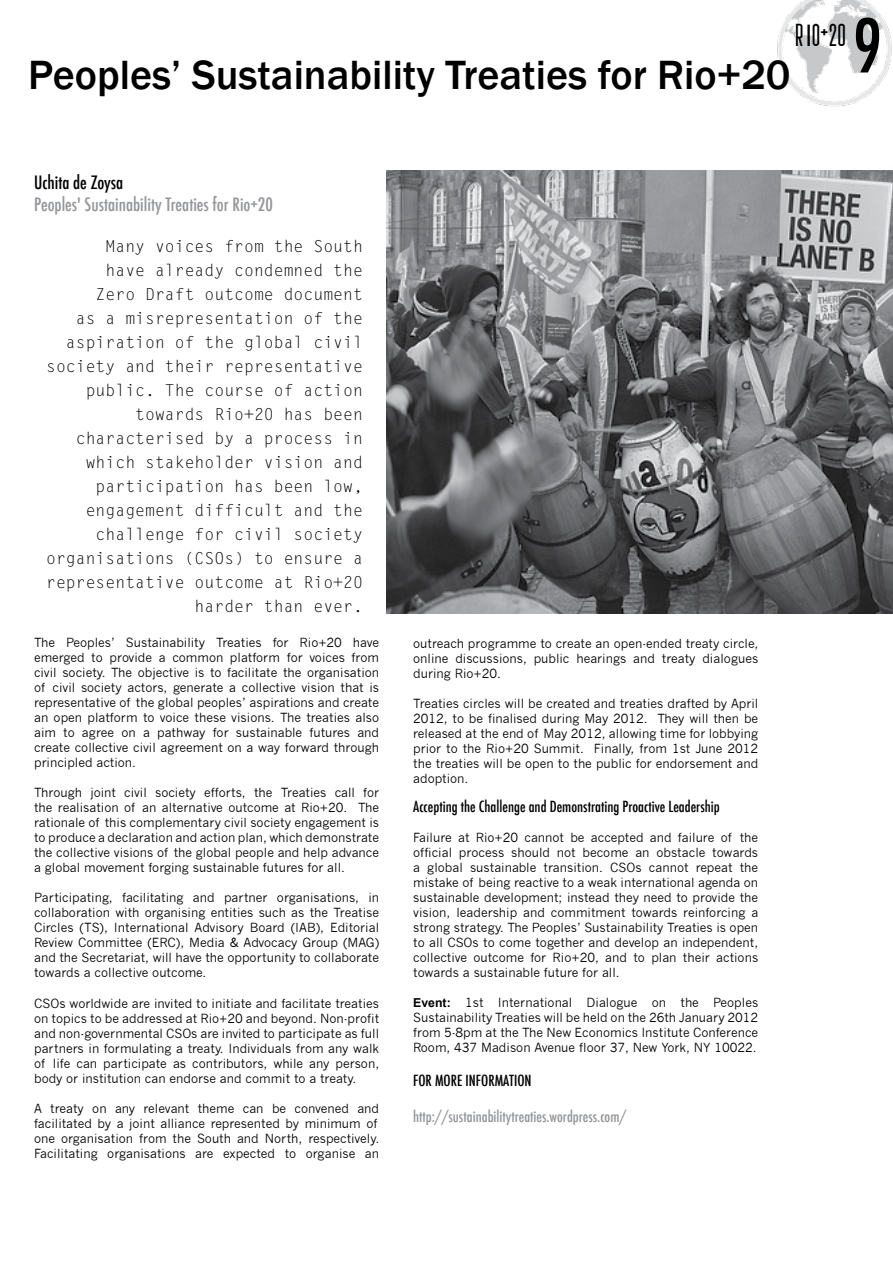
<style>
.page{position:relative;width:893px;height:1263px;background:#fff}
.page>*{position:absolute;margin:0;border:0;box-sizing:border-box;transform-origin:0 0}
.t1{font:500 condensed 72px "Futura";color:#000}
.t2{font:500 42px "Franklin Gothic";color:#000}
.t3{font:28.5px "Berlin Email";color:#000}
.t4{font:500 condensed 18px "Futura";color:#939598}
.t5{font:500 condensed 18px "Futura";color:#000}
.t6{font:16.5px/24px "Letter Gothic Std";color:#000;text-align:right}
.t7{font:500 condensed 15px "Futura";color:#000}
.t8{font:500 condensed 15px "Futura";color:#939598}
.t9{font:12.3px/15px "News Gothic";color:#000;text-align:justify}
.s1{font-family:"CHANL Plain"}
.s2{font-family:"Arial";font-weight:700}
</style>
<div class="page">
<img style="left:777px;top:0;width:115px;height:107px">
<img style="left:387px;top:170px;width:506px;height:443px">
<h3 class="t3" style="left:796px;top:18px;width:52px">R<span class="s1">I</span>O+20</h3>
<h2 class="t2" style="left:28px;top:49px;width:764px">Peoples’ Sustainability Treaties for Rio+20</h2>
<h1 class="t1" style="left:853px;top:0;width:31px">9</h1>
<h3 class="t5" style="left:34px;top:171px;width:91px">Uchita de Zoysa</h3>
<h3 class="t4" style="left:34px;top:193px;width:240px">Peoples' Sustainability Treaties for Rio+20</h3>
<p class="t6" style="left:46px;top:235px;width:318px">Many voices from the South<br>have already condemned the<br>Zero Draft outcome document<br>as a misrepresentation of the aspiration of the global civil society and their representative public. The course of action towards Rio+20 has been characterised by a process in which stakeholder vision and participation has been low, engagement difficult and the challenge for civil society organisations (CSOs) to ensure a representative outcome at Rio+20 harder than ever.</p>
<p class="t9" style="left:34px;top:635px;width:347px">The Peoples’ Sustainability Treaties for Rio+20 have emerged to provide a common platform for voices from civil society. The objective is to facilitate the organisation of civil society actors, generate a collective vision that is representative of the global peoples’ aspirations and create an open platform to voice these visions. The treaties also aim to agree on a pathway for sustainable futures and create collective civil agreement on a way forward through principled action.</p>
<p class="t9" style="left:34px;top:785px;width:347px">Through joint civil society efforts, the Treaties call for the realisation of an alternative outcome at Rio+20. The rationale of this complementary civil society engagement is to produce a declaration and action plan, which demonstrate the collective visions of the global people and help advance a global movement forging sustainable futures for all.</p>
<p class="t9" style="left:34px;top:890px;width:347px">Participating, facilitating and partner organisations, in collaboration with organising entities such as the Treatise Circles (TS), International Advisory Board (IAB), Editorial Review Committee (ERC), Media &amp; Advocacy Group (MAG) and the Secretariat, will have the opportunity to collaborate towards a collective outcome.</p>
<p class="t9" style="left:34px;top:995px;width:347px">CSOs worldwide are invited to initiate and facilitate treaties on topics to be addressed at Rio+20 and beyond. Non-profit and non-governmental CSOs are invited to participate as full partners in formulating a treaty. Individuals from any walk of life can participate as contributors, while any person, body or institution can endorse and commit to a treaty.</p>
<p class="t9" style="left:34px;top:1100px;width:347px;text-align:left">A treaty on any relevant theme can be convened and facilitated by a joint alliance represented by minimum of one organisation from the South and North, respectively.<br>Facilitating organisations are expected to organise an</p>
<p class="t9" style="left:413px;top:636px;width:347px">outreach programme to create an open-ended treaty circle, online discussions, public hearings and treaty dialogues during Rio+20.</p>
<p class="t9" style="left:413px;top:696px;width:347px">Treaties circles will be created and treaties drafted by April 2012, to be finalised during May 2012. They will then be released at the end of May 2012, allowing time for lobbying prior to the Rio+20 Summit. Finally, from 1st June 2012 the treaties will be open to the public for endorsement and adoption.</p>
<p class="t7" style="left:413px;top:797px;width:308px">Accepting the Challenge and Demonstrating Proactive Leadership</p>
<p class="t9" style="left:413px;top:830px;width:347px">Failure at Rio+20 cannot be accepted and failure of the official process should not become an obstacle towards a global sustainable transition. CSOs cannot repeat the mistake of being reactive to a weak international agenda on sustainable development; instead they need to provide the vision, leadership and commitment towards reinforcing a strong strategy. The Peoples’ Sustainability Treaties is open to all CSOs to come together and develop an independent, collective outcome for Rio+20, and to plan their actions towards a sustainable future for all.</p>
<p class="t9" style="left:413px;top:995px;width:347px"><span class="s2">Event:</span> 1st International Dialogue on the Peoples Sustainability Treaties will be held on the 26th January 2012 from 5-8pm at the The New Economics Institute Conference Room, 437 Madison Avenue floor 37, New York, NY 10022.</p>
<p class="t7" style="left:413px;top:1071px;width:120px">FOR MORE INFORMATION</p>
<p class="t8" style="left:413px;top:1107px;width:215px">http://sustainabilitytreaties.wordpress.com/</p>
</div>
